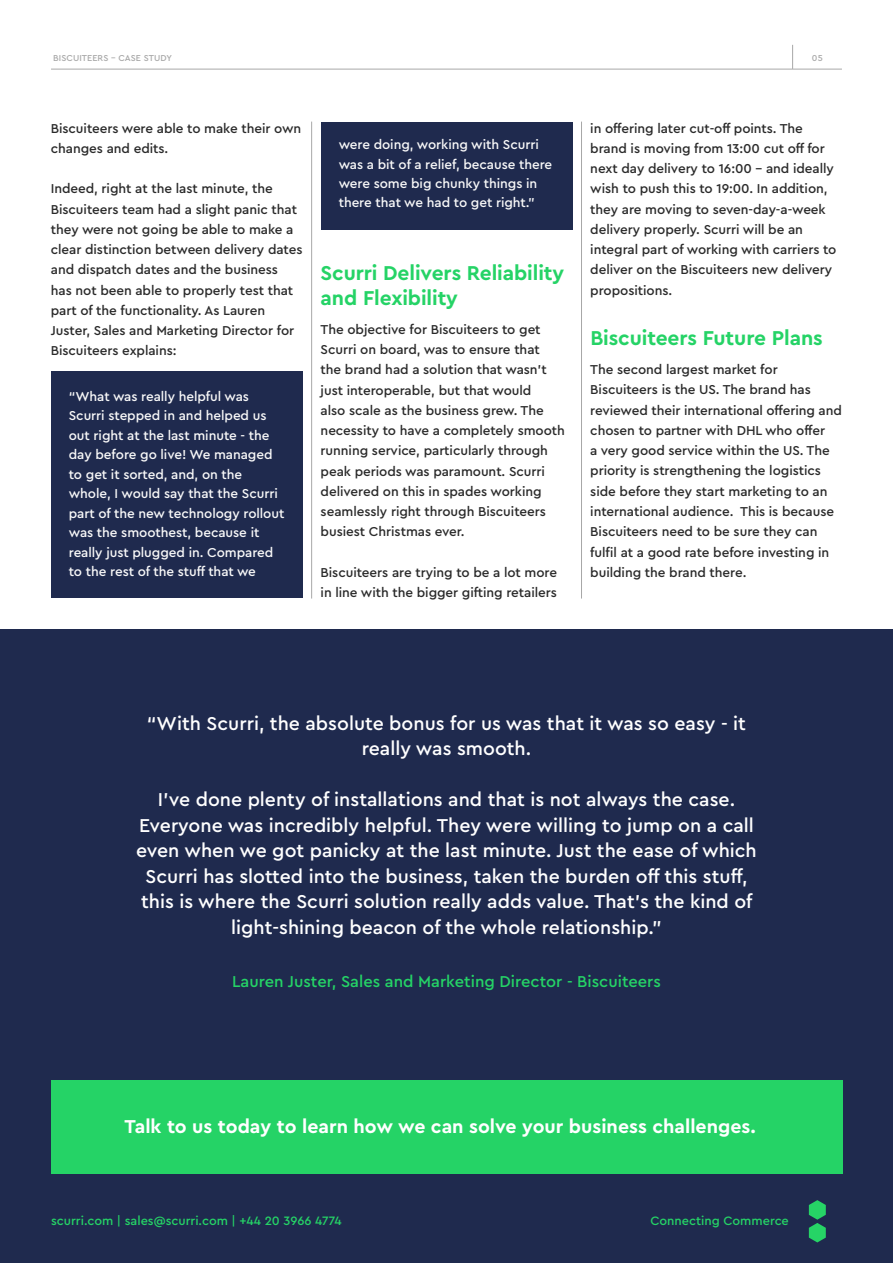
<style>
.page{position:relative;width:893px;height:1263px;background:#fff}
.page>*{position:absolute;margin:0;border:0;box-sizing:border-box;transform-origin:0 0}
.t1{font:700 21px/24.8px "Cera Pro";letter-spacing:-.005em;color:#25d366}
.t2{font:500 19.5px/25.5px "Cera Pro";color:#fff;text-align:center}
.t3{font:700 19.5px "Cera Pro";color:#fff}
.t4{font:500 16.5px "Cera Pro";color:#25d366}
.t5{font:500 13.5px/20.2px "Cera Pro";letter-spacing:-.005em;color:#2a2a2a}
.t6{font:500 13.5px/19.5px "Cera Pro";letter-spacing:-.005em;color:#f8f8f8}
.t7{font:500 12.75px "Cera Pro";color:#25d366}
.t8{font:500 9px "Cera Pro";letter-spacing:.01em;color:#a8a8a8}
</style>
<div class="page">
<div style="left:0;top:630px;width:893px;height:633px;background:#1f2a4e"></div>
<div style="left:51px;top:371px;width:251px;height:226px;background:#1f2a4e"></div>
<div style="left:321px;top:122px;width:251px;height:108px;background:#1f2a4e"></div>
<svg style="left:809px;top:1200px;width:17px;height:42px"></svg>
<hr style="left:51px;top:69px;width:791px;height:1px;background:#a8a8a8">
<svg style="left:792px;top:45px;width:1px;height:24px"></svg>
<hr style="left:311px;top:122px;width:1px;height:476px;background:#a8a8a8">
<hr style="left:581px;top:122px;width:1px;height:476px;background:#a8a8a8">
<div style="left:51px;top:1081px;width:791px;height:93px;background:#25d366"></div>
<p class="t8" style="left:53px;top:52px;width:120px">BISCUITEERS - CASE STUDY</p>
<p class="t8" style="left:812px;top:52px;width:12px">05</p>
<p class="t5" style="left:51px;top:117px;width:252px">Biscuiteers were able to make their own changes and edits.</p>
<p class="t5" style="left:51px;top:178px;width:253px">Indeed, right at the last minute, the Biscuiteers team had a slight panic that they were not going be able to make a clear distinction between delivery dates and dispatch dates and the business<br>has not been able to properly test that part of the functionality. As Lauren Juster, Sales and Marketing Director for Biscuiteers explains:</p>
<p class="t6" style="left:69px;top:386px;width:217px">“What was really helpful was<br>Scurri stepped in and helped us out right at the last minute - the day before go live! We managed to get it sorted, and, on the whole, I would say that the Scurri part of the new technology rollout was the smoothest, because it really just plugged in. Compared to the rest of the stuff that we</p>
<p class="t6" style="left:339px;top:134px;width:215px">were doing, working with Scurri was a bit of a relief, because there were some big chunky things in there that we had to get right.”</p>
<h1 class="t1" style="left:321px;top:260px;width:245px">Scurri Delivers Reliability and Flexibility</h1>
<p class="t5" style="left:321px;top:318px;width:246px">The objective for Biscuiteers to get Scurri on board, was to ensure that<br>the brand had a solution that wasn’t just interoperable, but that would<br>also scale as the business grew. The necessity to have a completely smooth running service, particularly through peak periods was paramount. Scurri delivered on this in spades working seamlessly right through Biscuiteers busiest Christmas ever.</p>
<p class="t5" style="left:321px;top:561px;width:238px">Biscuiteers are trying to be a lot more in line with the bigger gifting retailers</p>
<p class="t5" style="left:590px;top:117px;width:248px">in offering later cut-off points. The brand is moving from 13:00 cut off for next day delivery to 16:00 – and ideally wish to push this to 19:00. In addition, they are moving to seven-day-a-week delivery properly. Scurri will be an integral part of working with carriers to deliver on the Biscuiteers new delivery propositions.</p>
<h1 class="t1" style="left:590px;top:324px;width:234px">Biscuiteers Future Plans</h1>
<p class="t5" style="left:590px;top:359px;width:253px">The second largest market for Biscuiteers is the US. The brand has reviewed their international offering and chosen to partner with DHL who offer<br>a very good service within the US. The priority is strengthening the logistics side before they start marketing to an international audience. This is because Biscuiteers need to be sure they can fulfil at a good rate before investing in building the brand there.</p>
<h2 class="t2" style="left:147px;top:710px;width:601px">“With Scurri, the absolute bonus for us was that it was so easy - it really was smooth.</h2>
<p class="t2" style="left:136px;top:786px;width:622px">I’ve done plenty of installations and that is not always the case.<br>Everyone was incredibly helpful. They were willing to jump on a call even when we got panicky at the last minute. Just the ease of which Scurri has slotted into the business, taken the burden off this stuff, this is where the Scurri solution really adds value. That’s the kind of light-shining beacon of the whole relationship.”</p>
<p class="t4" style="left:232px;top:971px;width:430px">Lauren Juster, Sales and Marketing Director - Biscuiteers</p>
<h2 class="t3" style="left:125px;top:1113px;width:633px">Talk to us today to learn how we can solve your business challenges.</h2>
<p class="t7" style="left:51px;top:1212px;width:292px">scurri.com | sales@scurri.com | +44 20 3966 4774</p>
<p class="t7" style="left:650px;top:1212px;width:140px">Connecting Commerce</p>
</div>
